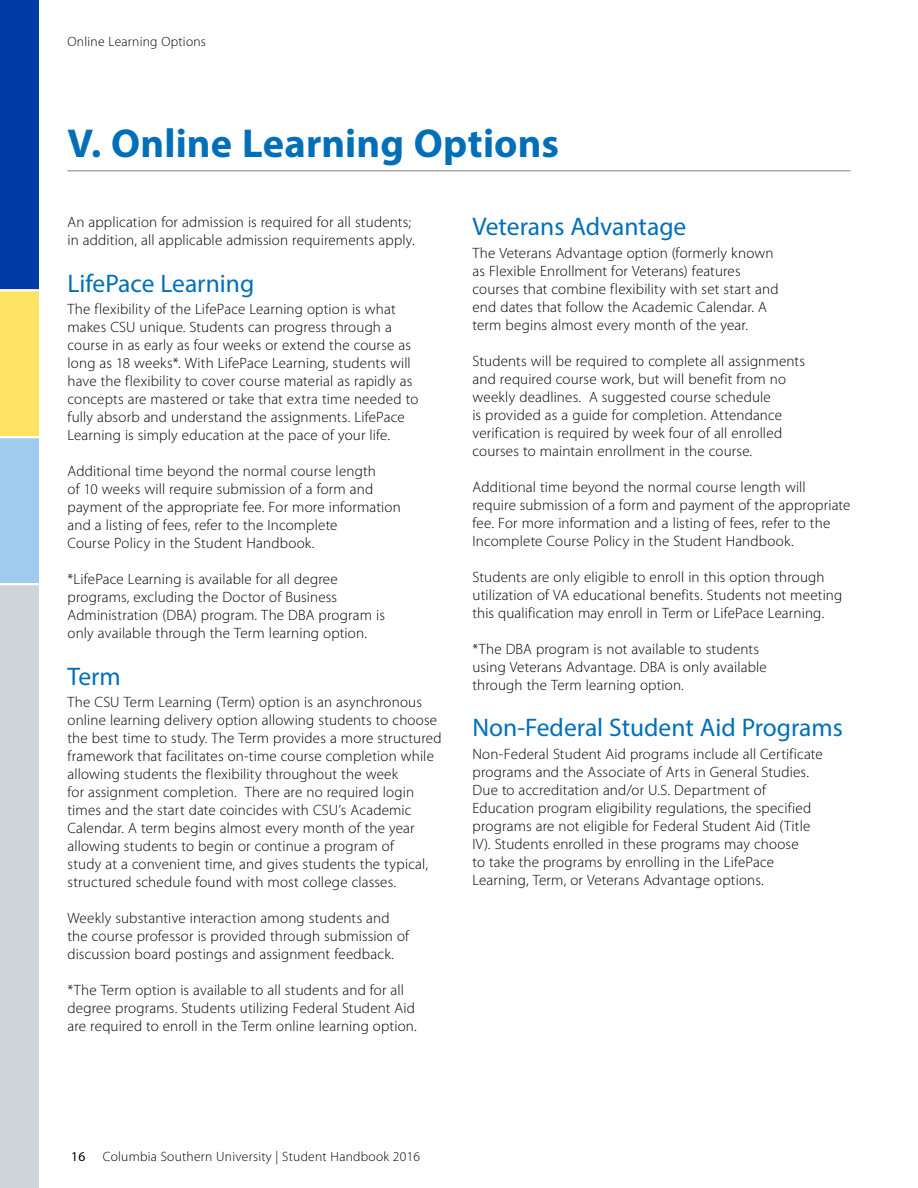
<style>
.page{position:relative;width:918px;height:1188px;background:#fff}
.page>*{position:absolute;margin:0;border:0;box-sizing:border-box;transform-origin:0 0}
.t1{font:700 40.5px "Myriad Pro";letter-spacing:.005em;color:#006fb8}
.t2{font:25.5px "Myriad Pro";color:#006fb8}
.t3{font:300 15px/18px "Myriad Pro";letter-spacing:.01em;color:#000}
.t4{font:300 13.5px "Myriad Pro";letter-spacing:.02em;color:#000}
.t5{font:13.5px "Myriad Pro";color:#000}
</style>
<div class="page">
<div style="left:0;top:0;width:39px;height:290px;background:#003ca6"></div>
<div style="left:0;top:437px;width:39px;height:147px;background:#9fcbed"></div>
<div style="left:0;top:584px;width:39px;height:604px;background:#cfd4d8"></div>
<div style="left:0;top:290px;width:39px;height:147px;background:#ffe363"></div>
<hr style="left:0;top:289px;width:39px;height:2px;background:#fff">
<hr style="left:0;top:436px;width:39px;height:2px;background:#fff">
<hr style="left:0;top:583px;width:39px;height:2px;background:#fff">
<hr style="left:68px;top:170px;width:782px;height:1px;background:#808285">
<p class="t4" style="left:68px;top:34px;width:140px">Online Learning Options</p>
<h1 class="t1" style="left:68px;top:117px;width:493px">V. Online Learning Options</h1>
<p class="t3" style="left:68px;top:214px;width:349px">An application for admission is required for all students; in addition, all applicable admission requirements apply.</p>
<h2 class="t2" style="left:68px;top:267px;width:188px">LifePace Learning</h2>
<p class="t3" style="left:68px;top:301px;width:352px">The flexibility of the LifePace Learning option is what makes CSU unique. Students can progress through a course in as early as four weeks or extend the course as long as 18 weeks*. With LifePace Learning, students will have the flexibility to cover course material as rapidly as concepts are mastered or take that extra time needed to fully absorb and understand the assignments. LifePace Learning is simply education at the pace of your life.</p>
<p class="t3" style="left:68px;top:463px;width:335px">Additional time beyond the normal course length<br>of 10 weeks will require submission of a form and payment of the appropriate fee. For more information and a listing of fees, refer to the Incomplete<br>Course Policy in the Student Handbook.</p>
<p class="t3" style="left:68px;top:571px;width:319px">*LifePace Learning is available for all degree programs, excluding the Doctor of Business Administration (DBA) program. The DBA program is only available through the Term learning option.</p>
<h2 class="t2" style="left:68px;top:660px;width:55px">Term</h2>
<p class="t3" style="left:68px;top:694px;width:376px">The CSU Term Learning (Term) option is an asynchronous online learning delivery option allowing students to choose the best time to study. The Term provides a more structured framework that facilitates on-time course completion while allowing students the flexibility throughout the week<br>for assignment completion. There are no required login times and the start date coincides with CSU’s Academic Calendar. A term begins almost every month of the year allowing students to begin or continue a program of<br>study at a convenient time, and gives students the typical, structured schedule found with most college classes.</p>
<p class="t3" style="left:68px;top:910px;width:343px">Weekly substantive interaction among students and the course professor is provided through submission of discussion board postings and assignment feedback.</p>
<p class="t3" style="left:68px;top:982px;width:351px">*The Term option is available to all students and for all degree programs. Students utilizing Federal Student Aid are required to enroll in the Term online learning option.</p>
<h2 class="t2" style="left:472px;top:211px;width:215px">Veterans Advantage</h2>
<p class="t3" style="left:472px;top:244px;width:308px">The Veterans Advantage option (formerly known as Flexible Enrollment for Veterans) features courses that combine flexibility with set start and end dates that follow the Academic Calendar. A term begins almost every month of the year.</p>
<p class="t3" style="left:472px;top:352px;width:334px">Students will be required to complete all assignments and required course work, but will benefit from no weekly deadlines. A suggested course schedule<br>is provided as a guide for completion. Attendance verification is required by week four of all enrolled courses to maintain enrollment in the course.</p>
<p class="t3" style="left:472px;top:478px;width:379px">Additional time beyond the normal course length will require submission of a form and payment of the appropriate fee. For more information and a listing of fees, refer to the Incomplete Course Policy in the Student Handbook.</p>
<p class="t3" style="left:472px;top:568px;width:371px">Students are only eligible to enroll in this option through utilization of VA educational benefits. Students not meeting this qualification may enroll in Term or LifePace Learning.</p>
<p class="t3" style="left:472px;top:640px;width:296px">*The DBA program is not available to students using Veterans Advantage. DBA is only available through the Term learning option.</p>
<h2 class="t2" style="left:472px;top:712px;width:372px">Non-Federal Student Aid Programs</h2>
<p class="t3" style="left:472px;top:745px;width:352px">Non-Federal Student Aid programs include all Certificate programs and the Associate of Arts in General Studies.<br>Due to accreditation and/or U.S. Department of Education program eligibility regulations, the specified programs are not eligible for Federal Student Aid (Title IV). Students enrolled in these programs may choose<br>to take the programs by enrolling in the LifePace Learning, Term, or Veterans Advantage options.</p>
<p class="t5" style="left:71px;top:1148px;width:16px">16</p>
<p class="t4" style="left:103px;top:1149px;width:319px">Columbia Southern University | Student Handbook 2016</p>
</div>
